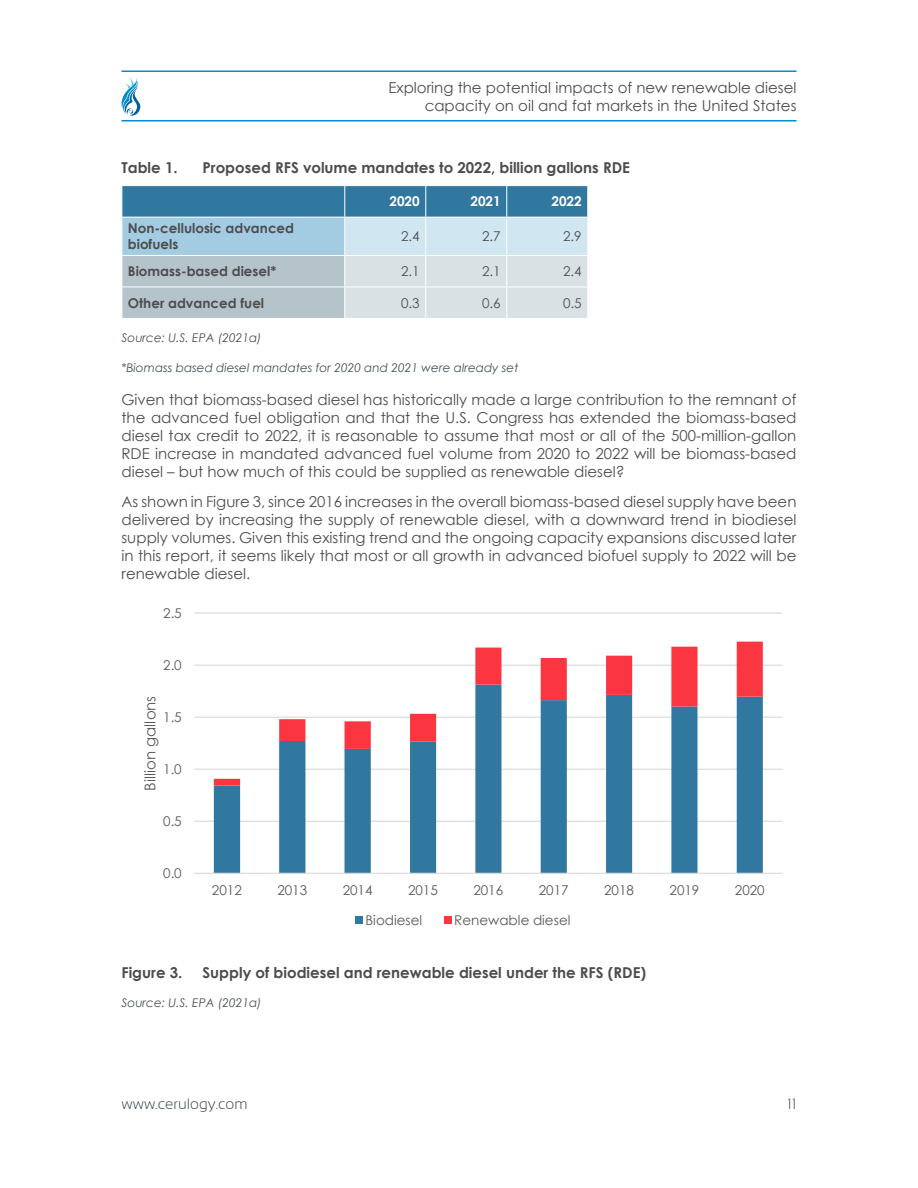
<style>
.page{position:relative;width:918px;height:1188px;background:#fff}
.page>*{position:absolute;margin:0;border:0;box-sizing:border-box;transform-origin:0 0}
.Cerulogy_normal{font:15px/18px "Century Gothic";color:#4d4d4f;text-align:justify}
.t1{font:700 15px "Century Gothic";color:#4d4d4f}
.t2{font:300 15px "Sansation";color:#36424a}
.t3{font:15px "Century Gothic";letter-spacing:.005em;color:#595959}
.t4{font:13.5px "Century Gothic";letter-spacing:.005em;color:#595959}
.t5{font:700 13.5px/16.2px "Century Gothic";color:#4d4d4f}
.t6{font:13.5px "Century Gothic";color:#4d4d4f}
.t7{font:700 13.5px "Century Gothic";color:#fff}
.Cerulogy_table_figur{font:italic 12px "Century Gothic";color:#485256}
</style>
<div class="page">
<hr style="left:122px;top:70px;width:674px;height:2px;background:#008ccf">
<hr style="left:122px;top:120px;width:674px;height:2px;background:#008ccf">
<svg style="left:121px;top:77px;width:20px;height:39px"></svg>
<svg style="left:123px;top:186px;width:464px;height:132px;background:#a1bfcf"></svg>
<hr style="left:122px;top:217px;width:223px;height:1px;background:#fff">
<hr style="left:345px;top:217px;width:81px;height:1px;background:#fff">
<hr style="left:426px;top:217px;width:81px;height:1px;background:#fff">
<hr style="left:507px;top:217px;width:81px;height:1px;background:#fff">
<hr style="left:122px;top:255px;width:223px;height:1px;background:#fff">
<hr style="left:345px;top:255px;width:81px;height:1px;background:#fff">
<hr style="left:426px;top:255px;width:81px;height:1px;background:#fff">
<hr style="left:507px;top:255px;width:81px;height:1px;background:#fff">
<hr style="left:122px;top:287px;width:223px;height:1px;background:#fff">
<hr style="left:345px;top:287px;width:81px;height:1px;background:#fff">
<hr style="left:426px;top:287px;width:81px;height:1px;background:#fff">
<hr style="left:507px;top:287px;width:81px;height:1px;background:#fff">
<hr style="left:344px;top:186px;width:1px;height:31px;background:#fff">
<hr style="left:425px;top:186px;width:1px;height:31px;background:#fff">
<hr style="left:506px;top:186px;width:1px;height:31px;background:#fff">
<hr style="left:344px;top:217px;width:1px;height:38px;background:#fff">
<hr style="left:425px;top:217px;width:1px;height:38px;background:#fff">
<hr style="left:506px;top:217px;width:1px;height:38px;background:#fff">
<hr style="left:344px;top:256px;width:1px;height:31px;background:#fff">
<hr style="left:425px;top:256px;width:1px;height:31px;background:#fff">
<hr style="left:506px;top:256px;width:1px;height:31px;background:#fff">
<hr style="left:344px;top:287px;width:1px;height:31px;background:#fff">
<hr style="left:425px;top:287px;width:1px;height:31px;background:#fff">
<hr style="left:506px;top:287px;width:1px;height:31px;background:#fff">
<hr style="left:194px;top:612px;width:588px;height:2px;background:#d9d9d9">
<hr style="left:194px;top:665px;width:588px;height:1px;background:#d9d9d9">
<hr style="left:194px;top:717px;width:588px;height:1px;background:#d9d9d9">
<hr style="left:194px;top:769px;width:588px;height:1px;background:#d9d9d9">
<hr style="left:194px;top:821px;width:588px;height:1px;background:#d9d9d9">
<svg style="left:214px;top:785px;width:549px;height:88px"></svg>
<svg style="left:214px;top:642px;width:549px;height:143px"></svg>
<hr style="left:194px;top:873px;width:588px;height:1px;background:#d9d9d9">
<div style="left:355px;top:917px;width:8px;height:7px;background:#3178a0"></div>
<div style="left:444px;top:917px;width:7px;height:7px;background:#fb3640"></div>
<p class="Cerulogy_normal" style="left:389px;top:78px;width:410px;text-align:right">Exploring the potential impacts of new renewable diesel capacity on oil and fat markets in the United States</p>
<p class="t1" style="left:122px;top:156px;width:58px">Table 1.</p>
<p class="t1" style="left:202px;top:156px;width:429px">Proposed RFS volume mandates to 2022, billion gallons RDE</p>
<p class="t7" style="left:390px;top:191px;width:32px">2020</p>
<p class="t7" style="left:471px;top:191px;width:32px">2021</p>
<p class="t7" style="left:552px;top:191px;width:32px">2022</p>
<p class="t5" style="left:128px;top:220px;width:168px">Non-cellulosic advanced biofuels</p>
<p class="t6" style="left:401px;top:227px;width:20px">2.4</p>
<p class="t6" style="left:482px;top:227px;width:20px">2.7</p>
<p class="t6" style="left:563px;top:227px;width:20px">2.9</p>
<p class="t5" style="left:128px;top:263px;width:150px">Biomass-based diesel*</p>
<p class="t6" style="left:401px;top:262px;width:20px">2.1</p>
<p class="t6" style="left:482px;top:262px;width:20px">2.1</p>
<p class="t6" style="left:563px;top:262px;width:20px">2.4</p>
<p class="t5" style="left:128px;top:294px;width:138px">Other advanced fuel</p>
<p class="t6" style="left:401px;top:293px;width:20px">0.3</p>
<p class="t6" style="left:482px;top:293px;width:20px">0.6</p>
<p class="t6" style="left:563px;top:293px;width:20px">0.5</p>
<p class="Cerulogy_table_figur" style="left:122px;top:330px;width:142px">Source: U.S. EPA (2021a)</p>
<p class="Cerulogy_table_figur" style="left:122px;top:359px;width:399px">*Biomass based diesel mandates for 2020 and 2021 were already set</p>
<p class="Cerulogy_normal" style="left:122px;top:390px;width:677px">Given that biomass-based diesel has historically made a large contribution to the remnant of the advanced fuel obligation and that the U.S. Congress has extended the biomass-based diesel tax credit to 2022, it is reasonable to assume that most or all of the 500-million-gallon RDE increase in mandated advanced fuel volume from 2020 to 2022 will be biomass-based diesel – but how much of this could be supplied as renewable diesel?</p>
<p class="Cerulogy_normal" style="left:122px;top:492px;width:677px">As shown in Figure 3, since 2016 increases in the overall biomass-based diesel supply have been delivered by increasing the supply of renewable diesel, with a downward trend in biodiesel supply volumes. Given this existing trend and the ongoing capacity expansions discussed later in this report, it seems likely that most or all growth in advanced biofuel supply to 2022 will be renewable diesel.</p>
<p class="t4" style="left:163px;top:603px;width:20px">2.5</p>
<p class="t4" style="left:163px;top:655px;width:20px">2.0</p>
<p class="t3" style="left:140px;top:791px;width:96px;rotate:-90deg">Billion gallons</p>
<p class="t4" style="left:163px;top:707px;width:20px">1.5</p>
<p class="t4" style="left:163px;top:759px;width:20px">1.0</p>
<p class="t4" style="left:163px;top:811px;width:20px">0.5</p>
<p class="t4" style="left:163px;top:863px;width:20px">0.0</p>
<p class="t4" style="left:212px;top:881px;width:31px">2012</p>
<p class="t4" style="left:277px;top:881px;width:31px">2013</p>
<p class="t4" style="left:343px;top:881px;width:31px">2014</p>
<p class="t4" style="left:408px;top:881px;width:31px">2015</p>
<p class="t4" style="left:473px;top:881px;width:31px">2016</p>
<p class="t4" style="left:539px;top:881px;width:31px">2017</p>
<p class="t4" style="left:604px;top:881px;width:31px">2018</p>
<p class="t4" style="left:669px;top:881px;width:31px">2019</p>
<p class="t4" style="left:735px;top:881px;width:31px">2020</p>
<p class="t4" style="left:366px;top:911px;width:58px">Biodiesel</p>
<p class="t4" style="left:454px;top:911px;width:118px">Renewable diesel</p>
<p class="t1" style="left:122px;top:961px;width:62px">Figure 3.</p>
<p class="t1" style="left:202px;top:961px;width:445px">Supply of biodiesel and renewable diesel under the RFS (RDE)</p>
<p class="Cerulogy_table_figur" style="left:122px;top:995px;width:142px">Source: U.S. EPA (2021a)</p>
<p class="t2" style="left:122px;top:1095px;width:128px">www.cerulogy.com</p>
<p class="t2" style="left:788px;top:1095px;width:10px">11</p>
</div>
